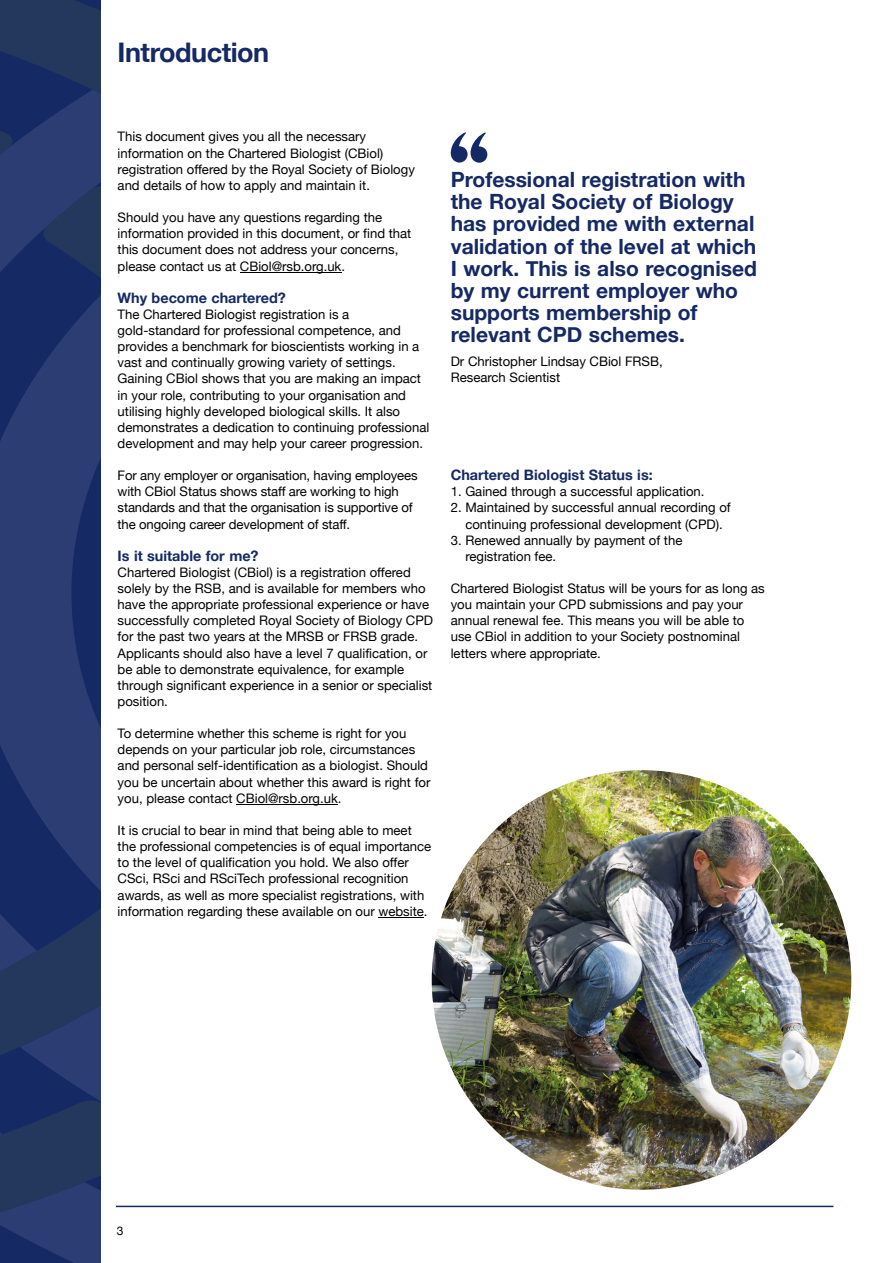
<style>
.page{position:relative;width:893px;height:1263px;background:#fff}
.page>*{position:absolute;margin:0;border:0;box-sizing:border-box;transform-origin:0 0}
.t1{font:700 27px "Helvetica Neue";letter-spacing:-.02em;color:#152964}
.t2{font:700 21px/22px "Helvetica Neue";color:#152964}
.t3{font:700 14.4px "Helvetica Neue";color:#152964}
.t4{font:13.2px/16.2px "Helvetica Neue";color:#000}
.t5{font:12px "Helvetica Neue";color:#000}
</style>
<div class="page">
<hr style="left:240px;top:272px;width:102px;height:1px;background:#000">
<hr style="left:236px;top:804px;width:102px;height:1px;background:#000">
<hr style="left:378px;top:917px;width:46px;height:1px;background:#000">
<svg style="left:0;top:193px;width:37px;height:65px;background:#283a71"></svg>
<svg style="left:0;top:258px;width:101px;height:1005px;background:#223567"></svg>
<svg style="left:0;top:0;width:101px;height:193px;background:#223566"></svg>
<svg style="left:37px;top:182px;width:64px;height:719px;background:#24366d"></svg>
<hr style="left:116px;top:1206px;width:717px;height:1px;background:#152964">
<svg style="left:451px;top:132px;width:36px;height:31px"></svg>
<img style="left:432px;top:770px;width:419px;height:420px;border-radius:210px">
<h1 class="t1" style="left:118px;top:31px;width:153px">Introduction</h1>
<p class="t4" style="left:118px;top:129px;width:299px">This document gives you all the necessary information on the Chartered Biologist (CBiol) registration offered by the Royal Society of Biology and details of how to apply and maintain it.</p>
<p class="t4" style="left:118px;top:210px;width:295px">Should you have any questions regarding the information provided in this document, or find that this document does not address your concerns, please contact us at CBiol@rsb.org.uk.</p>
<p class="t3" style="left:118px;top:286px;width:170px">Why become chartered?</p>
<p class="t4" style="left:118px;top:307px;width:313px">The Chartered Biologist registration is a gold-standard for professional competence, and provides a benchmark for bioscientists working in a vast and continually growing variety of settings.<br>Gaining CBiol shows that you are making an impact in your role, contributing to your organisation and utilising highly developed biological skills. It also demonstrates a dedication to continuing professional development and may help your career progression.</p>
<p class="t4" style="left:118px;top:468px;width:301px">For any employer or organisation, having employees with CBiol Status shows staff are working to high standards and that the organisation is supportive of the ongoing career development of staff.</p>
<p class="t3" style="left:118px;top:544px;width:142px">Is it suitable for me?</p>
<p class="t4" style="left:118px;top:565px;width:317px">Chartered Biologist (CBiol) is a registration offered solely by the RSB, and is available for members who have the appropriate professional experience or have successfully completed Royal Society of Biology CPD for the past two years at the MRSB or FRSB grade.<br>Applicants should also have a level 7 qualification, or be able to demonstrate equivalence, for example through significant experience in a senior or specialist position.</p>
<p class="t4" style="left:118px;top:726px;width:314px">To determine whether this scheme is right for you depends on your particular job role, circumstances and personal self-identification as a biologist. Should you be uncertain about whether this award is right for you, please contact CBiol@rsb.org.uk.</p>
<p class="t4" style="left:118px;top:823px;width:315px">It is crucial to bear in mind that being able to meet the professional competencies is of equal importance to the level of qualification you hold. We also offer CSci, RSci and RSciTech professional recognition awards, as well as more specialist registrations, with information regarding these available on our website.</p>
<h2 class="t2" style="left:451px;top:169px;width:308px">Professional registration with the Royal Society of Biology has provided me with external validation of the level at which<br>I work. This is also recognised by my current employer who supports membership of relevant CPD schemes.</h2>
<p class="t4" style="left:451px;top:354px;width:213px">Dr Christopher Lindsay CBiol FRSB,<br>Research Scientist</p>
<p class="t3" style="left:451px;top:464px;width:203px">Chartered Biologist Status is:</p>
<p class="t4" style="left:451px;top:484px;width:255px">1. Gained through a successful application.</p>
<p class="t4" style="left:451px;top:500px;width:282px;text-align:center">2. Maintained by successful annual recording of continuing professional development (CPD).</p>
<p class="t4" style="left:465px;top:533px;width:219px;text-indent:-15px">3. Renewed annually by payment of the registration fee.</p>
<p class="t4" style="left:451px;top:581px;width:316px">Chartered Biologist Status will be yours for as long as you maintain your CPD submissions and pay your annual renewal fee. This means you will be able to use CBiol in addition to your Society postnominal letters where appropriate.</p>
<p class="t5" style="left:117px;top:1222px;width:8px">3</p>
</div>
